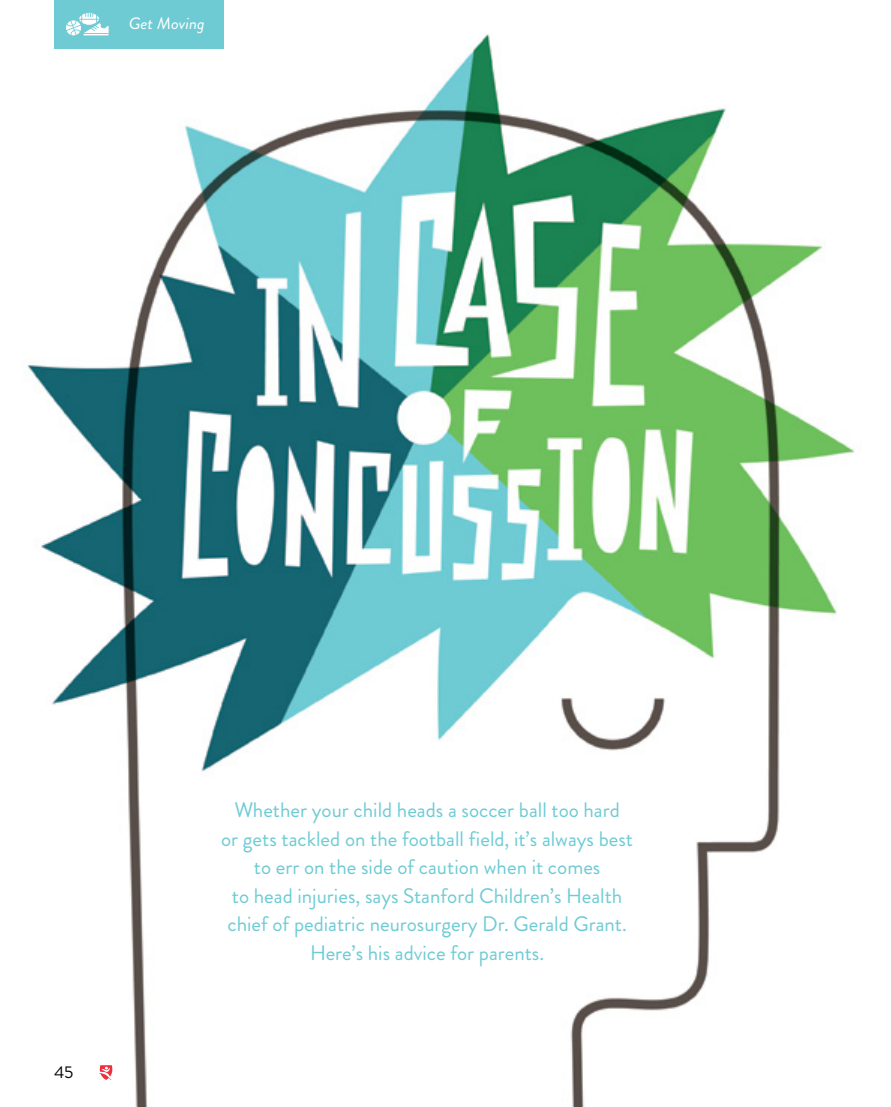
<style>
.page{position:relative;width:891px;height:1107px;background:#fff}
.page>*{position:absolute;margin:0;border:0;box-sizing:border-box;transform-origin:0 0}
.Subhead3_BrandonText{font:21px/28.5px "Brandon Grotesque";color:#6ecbd4;text-align:center}
.t1{font:italic 16.5px "Brandon Grotesque";color:#fff;scale:1.07 1}
.t2{font:16.5px "Brandon Text";color:#000}
</style>
<div class="page">
<img style="left:27px;top:34px;width:828px;height:1073px">
<div style="left:54px;top:0;width:170px;height:48px;background:#6ecbd4"></div>
<svg style="left:99px;top:1065px;width:15px;height:15px"></svg>
<svg style="left:66px;top:13px;width:43px;height:23px"></svg>
<p class="t1" style="left:129px;top:12px;width:73px">Get Moving</p>
<p class="t2" style="left:54px;top:1061px;width:21px">45</p>
<p class="Subhead3_BrandonText" style="left:221px;top:796px;width:413px">Whether your child heads a soccer ball too hard<br>or gets tackled on the football field, it’s always best to err on the side of caution when it comes<br>to head injuries, says Stanford Children’s Health chief of pediatric neurosurgery Dr. Gerald Grant.<br>Here’s his advice for parents.</p>
</div>
